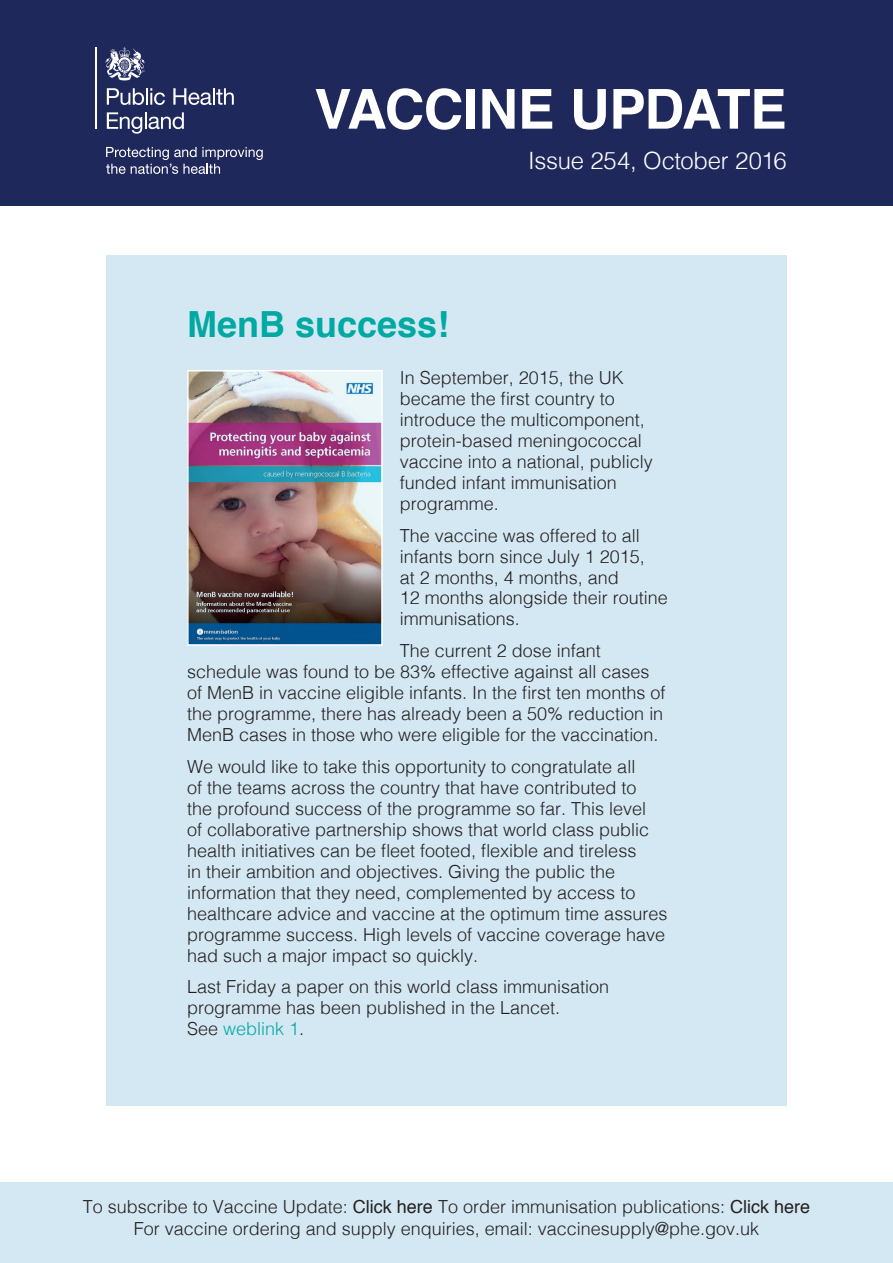
<style>
.page{position:relative;width:893px;height:1263px;background:#fff}
.page>*{position:absolute;margin:0;border:0;box-sizing:border-box;transform-origin:0 0}
.t1{font:700 55.05px "Helvetica";letter-spacing:-.015em;color:#fff}
.t2{font:700 36px "Helvetica";color:#00a9a2}
.t3{font:300 23.85px "Helvetica";letter-spacing:-.015em;color:#fff}
.t4{font:300 18px/21px "Helvetica";color:#231f20}
.s1{color:#00a9a2}
.s2{font-weight:400}
</style>
<div class="page">
<div style="left:106px;top:255px;width:681px;height:851px;background:#d4e8f3"></div>
<div style="left:0;top:1182px;width:893px;height:81px;background:#d4e8f3"></div>
<div style="left:0;top:0;width:893px;height:206px;background:#1f285a"></div>
<hr style="left:95px;top:47px;width:2px;height:82px;background:#fff">
<svg style="left:107px;top:88px;width:58px;height:17px"></svg>
<svg style="left:173px;top:88px;width:61px;height:17px"></svg>
<svg style="left:107px;top:112px;width:77px;height:22px"></svg>
<svg style="left:105px;top:47px;width:40px;height:33px"></svg>
<svg style="left:106px;top:147px;width:157px;height:27px"></svg>
<img style="left:190px;top:373px;width:190px;height:270px">
<div style="left:187px;top:370px;width:196px;height:276px;border:2px solid #fff"></div>
<p class="t1" style="left:314px;top:65px;width:474px">VACCINE UPDATE</p>
<p class="t3" style="left:528px;top:140px;width:260px">Issue 254, October 2016</p>
<p class="t2" style="left:187px;top:296px;width:264px">MenB success!</p>
<p class="t4" style="left:400px;top:366px;width:255px">In September, 2015, the UK became the first country to introduce the multicomponent, protein-based meningococcal vaccine into a national, publicly funded infant immunisation programme.</p>
<p class="t4" style="left:400px;top:523px;width:270px">The vaccine was offered to all infants born since July 1 2015,<br>at 2 months, 4 months, and<br>12 months alongside their routine immunisations.</p>
<p class="t4" style="left:187px;top:639px;width:480px;text-indent:213px">The current 2 dose infant schedule was found to be 83% effective against all cases of MenB in vaccine eligible infants. In the first ten months of the programme, there has already been a 50% reduction in MenB cases in those who were eligible for the vaccination.</p>
<p class="t4" style="left:187px;top:754px;width:482px">We would like to take this opportunity to congratulate all<br>of the teams across the country that have contributed to<br>the profound success of the programme so far. This level<br>of collaborative partnership shows that world class public health initiatives can be fleet footed, flexible and tireless<br>in their ambition and objectives. Giving the public the information that they need, complemented by access to healthcare advice and vaccine at the optimum time assures programme success. High levels of vaccine coverage have had such a major impact so quickly.</p>
<p class="t4" style="left:187px;top:975px;width:424px">Last Friday a paper on this world class immunisation programme has been published in the Lancet.<br>See <span class="s1">weblink 1</span>.</p>
<p class="t4" style="left:83px;top:1194px;width:729px">To subscribe to Vaccine Update: <span class="s2">Click here</span> To order immunisation publications: <span class="s2">Click here</span></p>
<p class="t4" style="left:134px;top:1217px;width:627px">For vaccine ordering and supply enquiries, email: vaccinesupply@phe.gov.uk</p>
</div>
